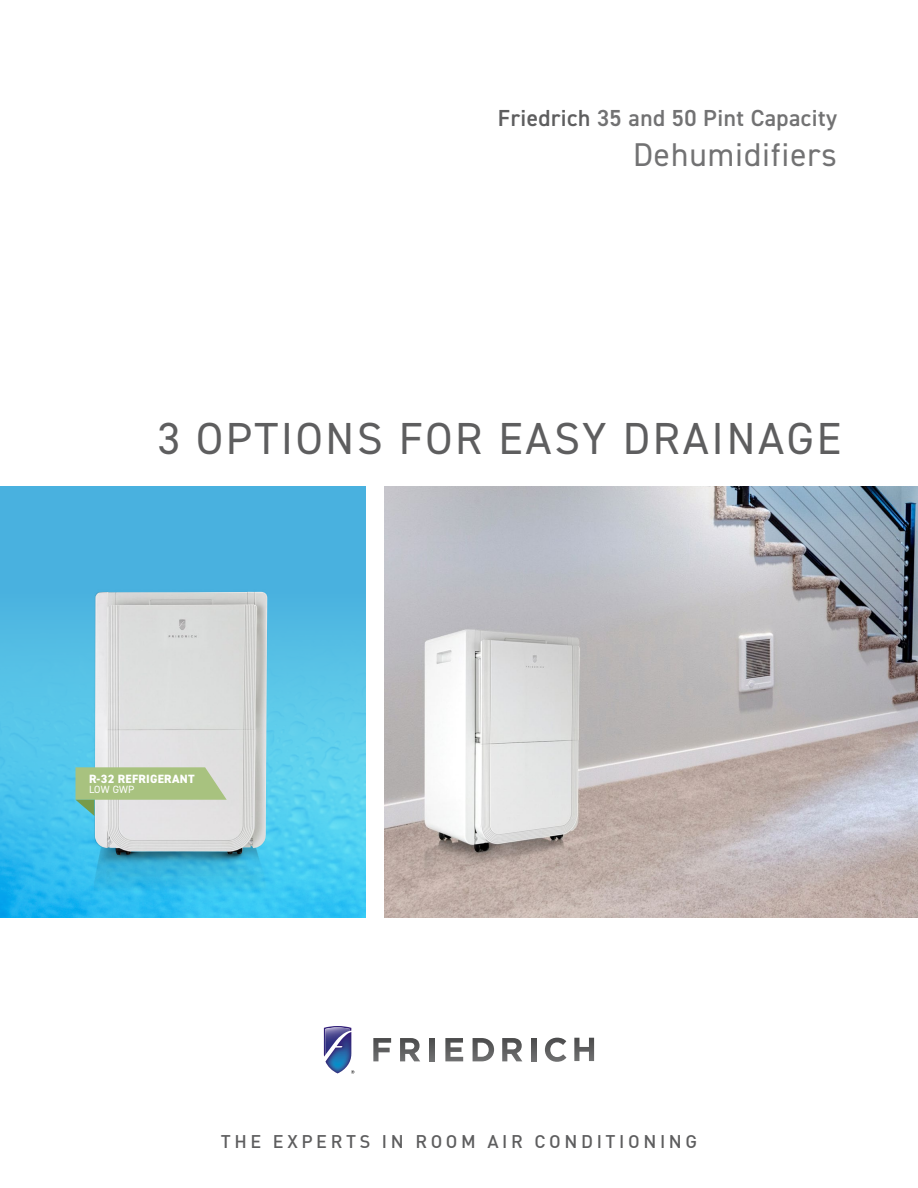
<style>
.page{position:relative;width:918px;height:1188px;background:#fff}
.page>*{position:absolute;margin:0;border:0;box-sizing:border-box;transform-origin:0 0}
.t1{font:45px "DIN2014";letter-spacing:.06em;color:#5e5e5f}
.t2{font:33px "DIN2014";letter-spacing:.03em;color:#727273}
.t3{font:600 23.25px "DIN2014";letter-spacing:.02em;color:#727273}
.t4{font:500 18px "DIN";letter-spacing:.2em;color:#5e5e5f}
.t5{font:800 12px "DIN2014";letter-spacing:.02em;color:#fff}
.t6{font:10.5px "DIN2014";letter-spacing:.02em;color:#fff}
.s1{color:#5e5e5f}
</style>
<div class="page">
<div style="left:0;top:486px;width:365px;height:432px;background:#49b1df"></div>
<img style="left:0;top:635px;width:365px;height:283px">
<img style="left:384px;top:486px;width:534px;height:432px">
<img style="left:61px;top:591px;width:246px;height:327px">
<img style="left:95px;top:592px;width:172px;height:263px">
<svg style="left:373px;top:1038px;width:18px;height:23px"></svg>
<svg style="left:400px;top:1038px;width:20px;height:23px"></svg>
<svg style="left:429px;top:1038px;width:5px;height:23px"></svg>
<svg style="left:445px;top:1038px;width:18px;height:23px"></svg>
<svg style="left:473px;top:1038px;width:21px;height:23px"></svg>
<svg style="left:502px;top:1038px;width:20px;height:23px"></svg>
<svg style="left:531px;top:1038px;width:6px;height:23px"></svg>
<svg style="left:545px;top:1038px;width:21px;height:24px"></svg>
<svg style="left:574px;top:1038px;width:20px;height:23px"></svg>
<svg style="left:351px;top:1070px;width:3px;height:4px"></svg>
<img style="left:325px;top:1057px;width:26px;height:16px">
<img style="left:324px;top:1026px;width:27px;height:31px">
<img style="left:325px;top:1027px;width:25px;height:28px">
<svg style="left:76px;top:767px;width:151px;height:49px;background:#b9cca2"></svg>
<p class="t3" style="left:498px;top:103px;width:341px"><span class="s1">Friedrich</span> 35 and 50 Pint Capacity</p>
<h2 class="t2" style="left:633px;top:134px;width:205px">Dehumidifiers</h2>
<h1 class="t1" style="left:158px;top:410px;width:685px">3 OPTIONS FOR EASY DRAINAGE</h1>
<p class="t5" style="left:89px;top:771px;width:107px">R-32 REFRIGERANT</p>
<p class="t6" style="left:89px;top:783px;width:47px">LOW GWP</p>
<p class="t4" style="left:221px;top:1130px;width:478px">THE EXPERTS IN ROOM AIR CONDITIONING</p>
</div>
